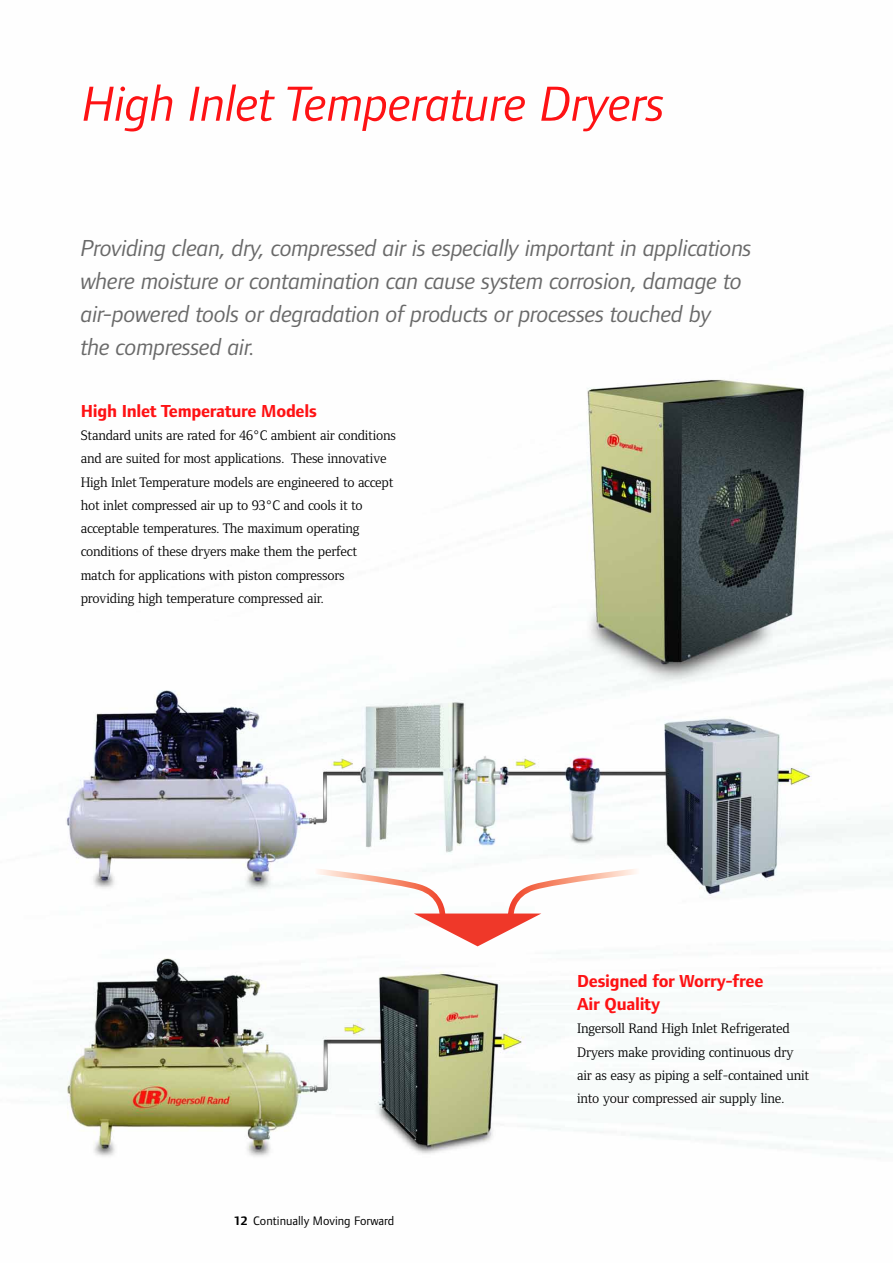
<style>
.page{position:relative;width:893px;height:1263px;background:#fff}
.page>*{position:absolute;margin:0;border:0;box-sizing:border-box;transform-origin:0 0}
.t1{font:italic 51px "Foundry Form Sans";letter-spacing:-.01em;color:#fe1214}
.t2{font:italic 24px/33px "Foundry Form Sans";letter-spacing:-.015em;color:#696969}
.t3{font:700 18px/23.2px "Foundry Form Sans";letter-spacing:-.015em;color:#fe1214}
.t4{font:14.25px/23.2px "Foundry Form Serif";letter-spacing:-.015em;color:#000}
.t5{font:12.75px "Foundry Form Sans";color:#000}
.s1{font-weight:700}
</style>
<div class="page">
<img style="left:3px;top:330px;width:890px;height:827px">
<svg style="left:314px;top:868px;width:326px;height:78px"></svg>
<h1 class="t1" style="left:82px;top:84px;width:584px">High Inlet Temperature Dryers</h1>
<p class="t2" style="left:81px;top:234px;width:672px">Providing clean, dry, compressed air is especially important in applications where moisture or contamination can cause system corrosion, damage to air-powered tools or degradation of products or processes touched by<br>the compressed air.</p>
<p class="t3" style="left:81px;top:401px;width:238px">High Inlet Temperature Models</p>
<p class="t4" style="left:81px;top:425px;width:317px">Standard units are rated for 46°C ambient air conditions and are suited for most applications. These innovative High Inlet Temperature models are engineered to accept hot inlet compressed air up to 93°C and cools it to acceptable temperatures. The maximum operating conditions of these dryers make them the perfect<br>match for applications with piston compressors providing high temperature compressed air.</p>
<p class="t5" style="left:234px;top:1216px;width:162px"><span class="s1">12</span> Continually Moving Forward</p>
<p class="t3" style="left:577px;top:971px;width:188px">Designed for Worry-free<br>Air Quality</p>
<p class="t4" style="left:577px;top:1018px;width:234px">Ingersoll Rand High Inlet Refrigerated Dryers make providing continuous dry air as easy as piping a self-contained unit into your compressed air supply line.</p>
</div>
